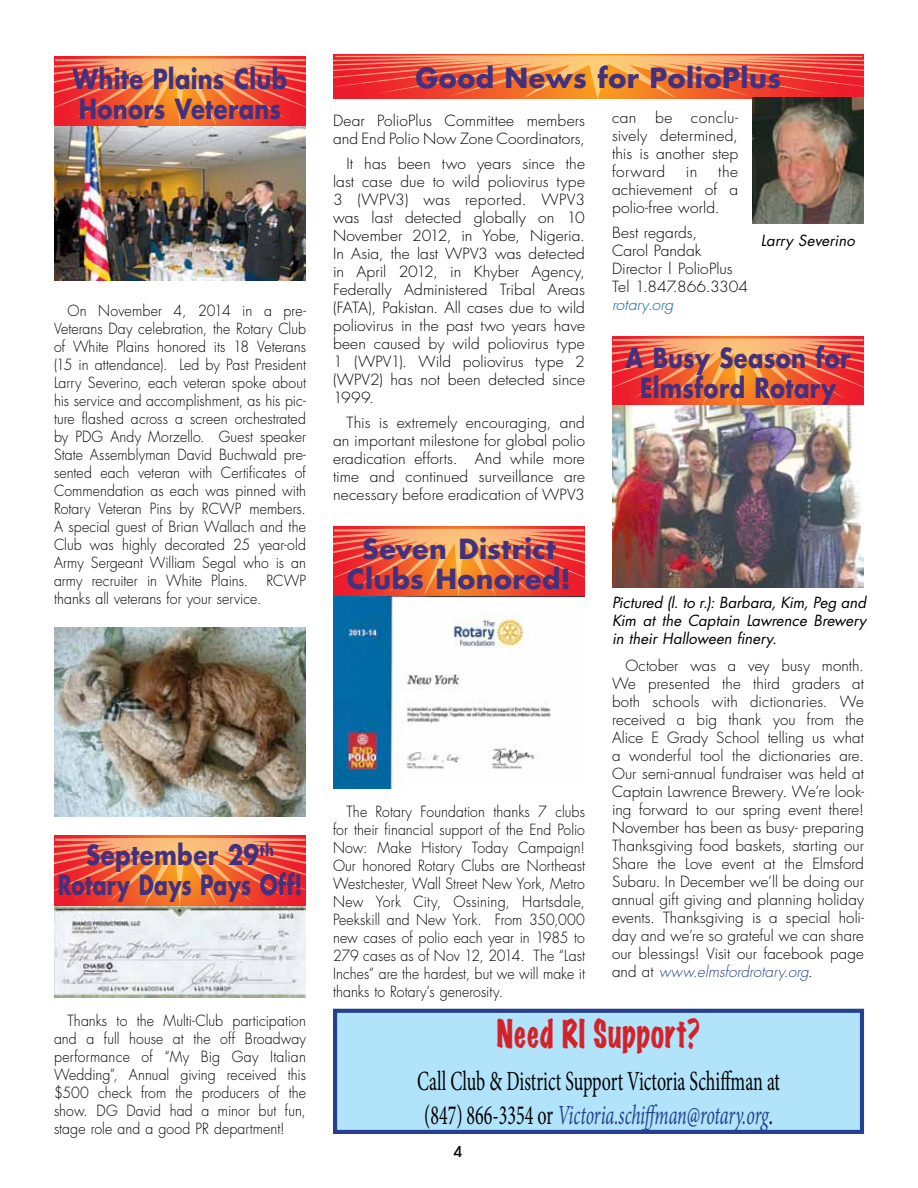
<style>
.page{position:relative;width:918px;height:1188px;background:#fff}
.page>*{position:absolute;margin:0;border:0;box-sizing:border-box;transform-origin:0 0}
.t1{font:34.65px "Marker Felt Wide";letter-spacing:.03em;color:#d2232a;scale:.77 1}
.t2{font:27.75px/33.3px "Minion Pro";color:#000;scale:.65 1}
.t3{font:700 27px/30px "Futura";letter-spacing:.015em;color:#44317d;text-align:center;scale:.84 1}
.t4{font:700 27px/30px "Futura";letter-spacing:.015em;color:#44317d;text-align:center}
.t5{font:700 27px/30px "Futura";letter-spacing:.015em;color:#44317d;text-align:center;scale:.85 1}
.t6{font:300 15px/18px "Futura";letter-spacing:.005em;color:#000;text-align:justify;scale:.94 1}
.t7{font:300 15px/18px "Futura";letter-spacing:.005em;color:#000;text-align:justify;scale:1.04 1}
.t8{font:300 15px/18px "Futura";letter-spacing:.005em;color:#000;text-align:justify}
.t9{font:italic 15px/18px "Futura";color:#000;text-align:justify}
.t10{font:italic 300 15px "Futura";letter-spacing:.01em;color:#0063a6;scale:1.04 1}
.t11{font:500 15px "Avant Garde";color:#000}
.s1{font-style:italic;color:#25408f}
</style>
<div class="page">
<div style="left:335px;top:1011px;width:527px;height:121px;background:#b1e3fa"></div>
<div style="left:333px;top:1009px;width:531px;height:125px;border:4px solid #25408f"></div>
<svg style="left:612px;top:336px;width:252px;height:2px"></svg>
<svg style="left:612px;top:338px;width:252px;height:68px"></svg>
<img style="left:612px;top:406px;width:252px;height:181px">
<svg style="left:333px;top:526px;width:252px;height:3px"></svg>
<svg style="left:333px;top:529px;width:252px;height:68px"></svg>
<svg style="left:333px;top:54px;width:531px;height:1px"></svg>
<svg style="left:333px;top:55px;width:531px;height:44px"></svg>
<img style="left:753px;top:98px;width:111px;height:125px">
<svg style="left:54px;top:56px;width:252px;height:3px"></svg>
<svg style="left:54px;top:59px;width:252px;height:67px"></svg>
<img style="left:54px;top:126px;width:252px;height:155px">
<svg style="left:54px;top:836px;width:252px;height:2px"></svg>
<svg style="left:54px;top:838px;width:252px;height:69px"></svg>
<img style="left:54px;top:907px;width:252px;height:91px">
<img style="left:54px;top:628px;width:252px;height:189px">
<img style="left:333px;top:597px;width:252px;height:191px">
<h3 class="t3" style="left:73px;top:63px;width:257px;text-align:left">White Plains Club<br>Honors Veterans</h3>
<p class="t6" style="left:54px;top:302px;width:270px;text-indent:13px">On November 4, 2014 in a pre-Veterans Day celebration, the Rotary Club of White Plains honored its 18 Veterans (15 in attendance). Led by Past President Larry Severino, each veteran spoke about his service and accomplishment, as his pic&shy;ture flashed across a screen orchestrated by PDG Andy Morzello. Guest speaker State Assemblyman David Buchwald pre&shy;sented each veteran with Certificates of Commendation as each was pinned with Rotary Veteran Pins by RCWP members.<br>A special guest of Brian Wallach and the Club was highly decorated 25 year-old Army Sergeant William Segal who is an army recruiter in White Plains. RCWP thanks all veterans for your service.</p>
<h3 class="t5" style="left:58px;top:839px;width:289px">September 29<sup>th<br></sup>Rotary Days Pays Off!</h3>
<p class="t6" style="left:54px;top:1012px;width:270px;text-indent:13px">Thanks to the Multi-Club participation and a full house at the off Broadway performance of “My Big Gay Italian Wedding”, Annual giving received this $500 check from the producers of the show. DG David had a minor but fun, stage role and a good PR department!</p>
<h3 class="t4" style="left:416px;top:62px;width:367px">Good News for PolioPlus</h3>
<p class="t7" style="left:333px;top:112px;width:244px">Dear PolioPlus Committee members and End Polio Now Zone Coordinators,</p>
<p class="t7" style="left:333px;top:155px;width:244px;text-indent:13px">It has been two years since the last case due to wild poliovirus type 3 (WPV3) was reported. WPV3 was last detected globally on 10<br>November 2012, in Yobe, Nigeria.<br>In Asia, the last WPV3 was detected in April 2012, in Khyber Agency, Federally Administered Tribal Areas (FATA), Pakistan. All cases due to wild poliovirus in the past two years have been caused by wild poliovirus type 1 (WPV1). Wild poliovirus type 2 (WPV2) has not been detected since 1999.</p>
<p class="t7" style="left:333px;top:414px;width:244px;text-indent:13px">This is extremely encouraging, and an important milestone for global polio eradication efforts. And while more time and continued surveillance are necessary before eradication of WPV3</p>
<p class="t7" style="left:612px;top:108px;width:123px">can be conclu&shy;sively determined, this is another step forward</p>
<p class="t7" style="left:612px;top:162px;width:123px;text-indent:106px">the achievement of a polio-free world.</p>
<p class="t7" style="left:612px;top:223px;width:132px;text-align:left">Best regards,<br>Carol Pandak<br>Director | PolioPlus<br>Tel 1.847.866.3304</p>
<p class="t10" style="left:612px;top:294px;width:61px">rotary.org</p>
<p class="t7" style="left:686px;top:162px;width:13px">in</p>
<p class="t9" style="left:761px;top:231px;width:96px">Larry Severino</p>
<h3 class="t3" style="left:626px;top:343px;width:269px">A Busy Season for<br>Elmsford Rotary</h3>
<h3 class="t4" style="left:347px;top:533px;width:226px">Seven District<br>Clubs Honored!</h3>
<p class="t9" style="left:612px;top:593px;width:256px">Pictured (l. to r.): Barbara, Kim, Peg and Kim at the Captain Lawrence Brewery in their Halloween finery.</p>
<p class="t8" style="left:612px;top:657px;width:254px;text-indent:13px">October was a vey busy month.<br>We presented the third graders at both schools with dictionaries. We received a big thank you from the Alice E Grady School telling us what a wonderful tool the dictionaries are.<br>Our semi-annual fundraiser was held at Captain Lawrence Brewery. We’re look&shy;ing forward to our spring event there!<br>November has been as busy- preparing Thanksgiving food baskets, starting our Share the Love event at the Elmsford Subaru. In December we’ll be doing our annual gift giving and planning holiday events. Thanksgiving is a special holi&shy;day and we’re so grateful we can share our blessings! Visit our facebook page and at <span class="s1">www.elmsfordrotary.org</span>.</p>
<p class="t6" style="left:333px;top:802px;width:270px;text-indent:13px">The Rotary Foundation thanks 7 clubs for their financial support of the End Polio Now: Make History Today Campaign!<br>Our honored Rotary Clubs are Northeast Westchester, Wall Street New York, Metro New York City, Ossining, Hartsdale, Peekskill and New York. From 350,000 new cases of polio each year in 1985 to 279 cases as of Nov 12, 2014. The “Last Inches” are the hardest, but we will make it thanks to Rotary’s generosity.</p>
<h1 class="t1" style="left:497px;top:1016px;width:265px">Need RI Support?</h1>
<h2 class="t2" style="left:417px;top:1065px;width:560px">Call Club &amp; District Support Victoria Schiffman at (847) 866-3354 or <span class="s1">Victoria.schiffman@rotary.org</span>.</h2>
<p class="t11" style="left:454px;top:1142px;width:10px">4</p>
</div>
